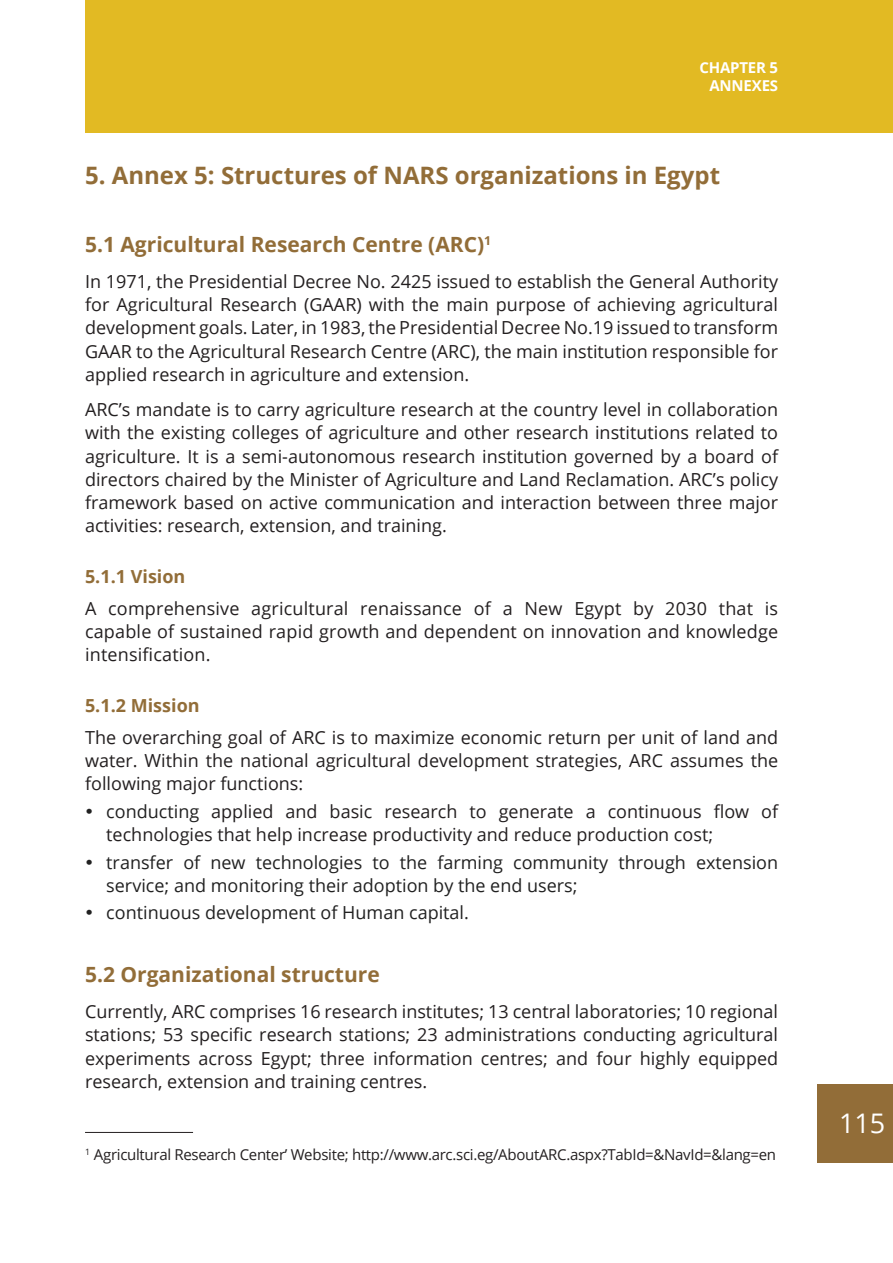
<style>
.page{position:relative;width:893px;height:1263px;background:#fff}
.page>*{position:absolute;margin:0;border:0;box-sizing:border-box;transform-origin:0 0}
.t1{font:27px "Open Sans";color:#fff}
._0{font:700 24px "Open Sans";color:#926d38}
._0_0{font:700 21px "Open Sans";color:#926d38}
.t2{font:18px/23.2px "Open Sans";color:#231f20;text-align:justify}
.t3{font:18px/23.2px "Open Sans";color:#212121}
._0_0_0{font:700 18px "Open Sans";color:#926d38}
.t4{font:15px "Open Sans";letter-spacing:-.02em;color:#231f20}
.t5{font:700 15px/18px "Open Sans";letter-spacing:-.01em;color:#fff;text-align:right}
.s1{color:#212121}
</style>
<div class="page">
<div style="left:817px;top:1085px;width:76px;height:78px;background:#926d38"></div>
<div style="left:85px;top:0;width:808px;height:133px;background:#e2ba23"></div>
<hr style="left:85px;top:1132px;width:108px;height:1px;background:#231f20">
<p class="t5" style="left:699px;top:58px;width:80px">CHAPTER 5<br>ANNEXES</p>
<p class="_0" style="left:85px;top:159px;width:637px">5. Annex 5: Structures of NARS organizations in Egypt</p>
<p class="_0_0" style="left:85px;top:229px;width:408px">5.1 Agricultural Research Centre (ARC)<sup>1</sup></p>
<p class="t2" style="left:85px;top:269px;width:695px">In 1971, the Presidential Decree No. 2425 issued to establish the General Authority for Agricultural Research (GAAR) with the main purpose of achieving agricultural development goals. Later, in 1983, the Presidential Decree No.19 issued to transform GAAR to the Agricultural Research Centre (ARC), the main institution responsible for applied research in agriculture and extension.</p>
<p class="t2" style="left:85px;top:398px;width:695px">ARC’s mandate is to carry agriculture research at the country level in collaboration with the existing colleges of agriculture and other research institutions related to agriculture. It is a semi-autonomous research institution governed by a board of directors chaired by the Minister of Agriculture and Land Reclamation. ARC’s policy framework based on active communication and interaction between three major activities: research, extension, and training.</p>
<p class="_0_0_0" style="left:85px;top:564px;width:102px">5.1.1 Vision</p>
<p class="t2" style="left:85px;top:596px;width:695px">A comprehensive agricultural renaissance of a New Egypt by 2030 that is capable of sustained rapid growth and dependent on innovation and knowledge intensification.</p>
<p class="_0_0_0" style="left:85px;top:693px;width:116px">5.1.2 Mission</p>
<p class="t2" style="left:85px;top:725px;width:695px">The overarching goal of ARC is to maximize economic return per unit of land and water. Within the national agricultural development strategies, ARC assumes the following major functions:</p>
<p class="t2" style="left:106px;top:799px;width:673px;text-indent:-21px"><span class="s1">• conducting</span> applied and basic research to generate a continuous flow of technologies that help increase productivity and reduce production cost;</p>
<p class="t3" style="left:106px;top:850px;width:673px;text-indent:-21px">• transfer of new technologies to the farming community through extension service; and monitoring their adoption by the end users;</p>
<p class="t3" style="left:85px;top:901px;width:385px">• continuous development of Human capital.</p>
<p class="_0_0" style="left:85px;top:959px;width:296px">5.2 Organizational structure</p>
<p class="t2" style="left:85px;top:999px;width:695px">Currently, ARC comprises 16 research institutes; 13 central laboratories; 10 regional stations; 53 specific research stations; 23 administrations conducting agricultural experiments across Egypt; three information centres; and four highly equipped research, extension and training centres.</p>
<p class="t4" style="left:85px;top:1144px;width:693px"><sup>1</sup> Agricultural Research Center’ Website; http://www.arc.sci.eg/AboutARC.aspx?TabId=&amp;NavId=&amp;lang=en</p>
<h1 class="t1" style="left:839px;top:1105px;width:48px">115</h1>
</div>
